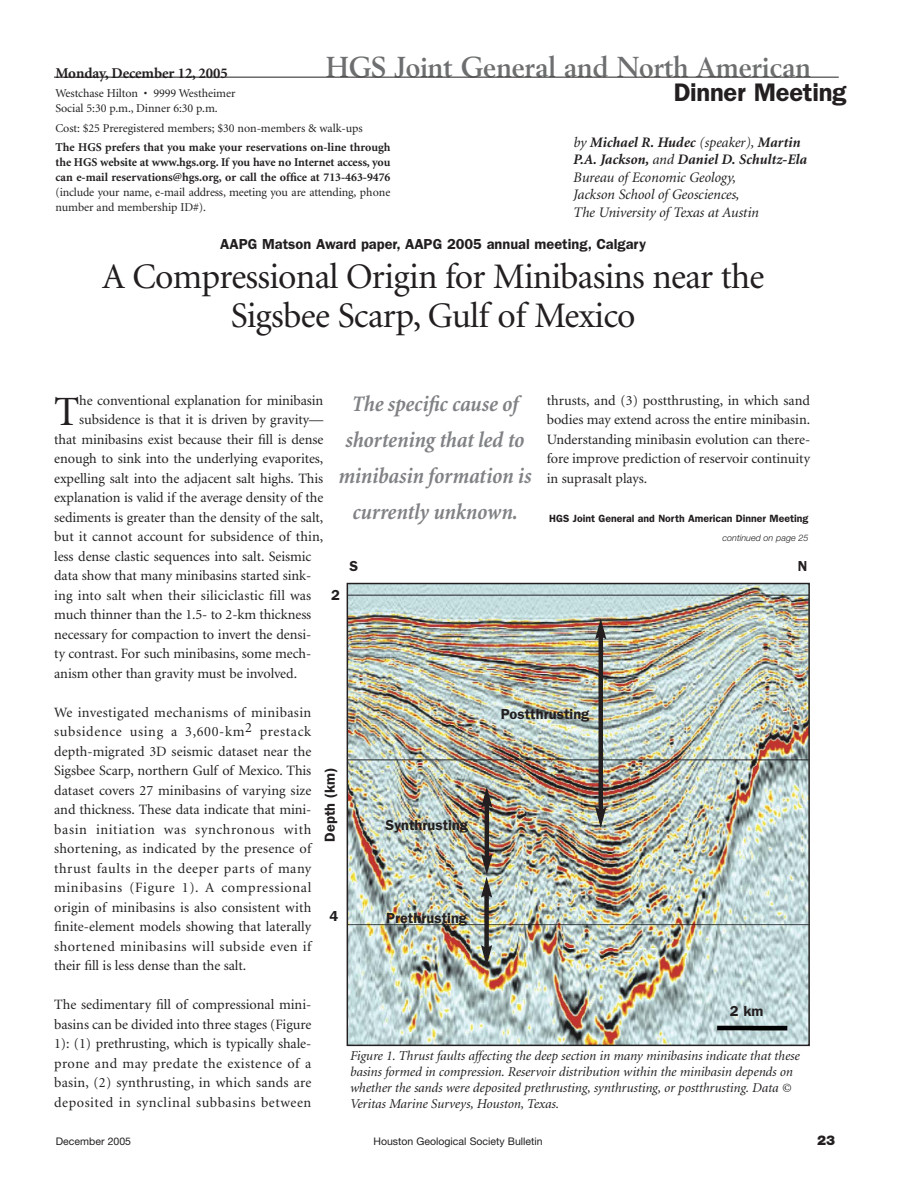
<style>
.page{position:relative;width:918px;height:1188px;background:#fff}
.page>*{position:absolute;margin:0;border:0;box-sizing:border-box;transform-origin:0 0}
.t1{font:41.7px "Minion";color:#231f20}
.t2{font:36px/39px "Minion";letter-spacing:-.02em;color:#231f20;text-align:center}
.t3{font:700 28.5px "Berling";color:#6d6e70;scale:.95 1}
.t4{font:600 25.5px "Franklin Gothic";letter-spacing:-.01em;color:#231f20}
.t5{font:italic 700 condensed 22.5px/36px "Minion";letter-spacing:-.015em;color:#808285;text-align:center}
.t6{font:700 15px "Minion";letter-spacing:-.005em;color:#231f20}
.t7{font:italic 14.55px/17.4px "Minion";letter-spacing:-.005em;color:#231f20}
.t8{font:600 14.55px "Franklin Gothic";color:#231f20}
.t9{font:14.25px/19.5px "Minion";letter-spacing:-.005em;color:#231f20;text-align:justify}
.t10{font:14.25px "Minion";letter-spacing:.015em;color:#231f20}
.t11{font:italic 13.5px/16.2px "Minion";letter-spacing:-.005em;color:#231f20}
.t12{font:900 13.5px "Helvetica Neue";color:#231f20}
.t13{font:12px/15px "Minion";letter-spacing:-.005em;color:#231f20}
.t14{font:700 12px/15px "Minion";color:#231f20;text-align:justify}
.t15{font:10.5px "Helvetica Neue";color:#231f20}
.t16{font:600 10.5px "Franklin Gothic";color:#231f20}
.t17{font:italic 300 9px "Helvetica Neue";color:#231f20}
.s1{font-weight:700}
</style>
<div class="page">
<img style="left:350px;top:586px;width:457px;height:457px">
<div style="left:347px;top:583px;width:463px;height:463px;border:2px solid #231f20"></div>
<hr style="left:54px;top:77px;width:785px;height:1px;background:#231f20">
<div style="left:598px;top:635px;width:5px;height:176px;background:#231f20"></div>
<svg style="left:595px;top:618px;width:11px;height:21px"></svg>
<svg style="left:595px;top:807px;width:11px;height:21px"></svg>
<div style="left:484px;top:894px;width:5px;height:55px;background:#231f20"></div>
<svg style="left:481px;top:945px;width:11px;height:21px"></svg>
<hr style="left:485px;top:804px;width:4px;height:54px;background:#231f20">
<svg style="left:481px;top:787px;width:11px;height:21px"></svg>
<svg style="left:481px;top:854px;width:11px;height:44px"></svg>
<h3 class="t3" style="left:326px;top:55px;width:512px">HGS Joint General and North American</h3>
<h3 class="t4" style="left:674px;top:84px;width:174px">Dinner Meeting</h3>
<p class="t6" style="left:56px;top:67px;width:174px">Monday, December 12, 2005</p>
<p class="t13" style="left:56px;top:87px;width:181px">Westchase Hilton • 9999 Westheimer<br>Social 5:30 p.m., Dinner 6:30 p.m.</p>
<p class="t13" style="left:56px;top:122px;width:309px">Cost: $25 Preregistered members; $30 non-members &amp; walk-ups</p>
<p class="t14" style="left:56px;top:141px;width:337px">The HGS prefers that you make your reservations on-line through the HGS website at www.hgs.org. If you have no Internet access, you can e-mail reservations@hgs.org, or call the office at 713-463-9476</p>
<p class="t13" style="left:56px;top:186px;width:337px">(include your name, e-mail address, meeting you are attending, phone number and membership ID#).</p>
<p class="t7" style="left:573px;top:135px;width:235px">by <span class="s1">Michael R. Hudec</span> (speaker), <span class="s1">Martin P.A. Jackson,</span> and <span class="s1">Daniel D. Schultz-Ela </span>Bureau of Economic Geology,<br>Jackson School of Geosciences,<br>The University of Texas at Austin</p>
<p class="t8" style="left:220px;top:239px;width:428px">AAPG Matson Award paper, AAPG 2005 annual meeting, Calgary</p>
<h2 class="t2" style="left:102px;top:260px;width:664px">A Compressional Origin for Minibasins near the<br>Sigsbee Scarp, Gulf of Mexico</h2>
<h3 class="t5" style="left:338px;top:388px;width:195px">The specific cause of shortening that led to minibasin formation is currently unknown.</h3>
<p class="t9" style="left:547px;top:392px;width:265px">thrusts, and (3) postthrusting, in which sand bodies may extend across the entire minibasin.<br>Understanding minibasin evolution can there&shy;fore improve prediction of reservoir continuity in suprasalt plays.</p>
<h1 class="t1" style="left:54px;top:395px;width:27px">T</h1>
<p class="t9" style="left:79px;top:392px;width:246px">he conventional explanation for minibasin</p>
<p class="t9" style="left:79px;top:411px;width:246px">subsidence is that it is driven by gravity—</p>
<p class="t9" style="left:54px;top:431px;width:271px">that minibasins exist because their fill is dense</p>
<p class="t9" style="left:54px;top:450px;width:271px">enough to sink into the underlying evaporites,</p>
<p class="t9" style="left:54px;top:470px;width:271px">expelling salt into the adjacent salt highs. This</p>
<p class="t9" style="left:54px;top:489px;width:271px">explanation is valid if the average density of the</p>
<p class="t9" style="left:54px;top:509px;width:271px">sediments is greater than the density of the salt,</p>
<p class="t9" style="left:54px;top:528px;width:271px">but it cannot account for subsidence of thin,</p>
<p class="t9" style="left:54px;top:548px;width:259px">less dense clastic sequences into salt. Seismic</p>
<p class="t9" style="left:54px;top:567px;width:259px">data show that many minibasins started sink-</p>
<p class="t10" style="left:54px;top:590px;width:259px">ing into salt when their siliciclastic fill was</p>
<p class="t9" style="left:54px;top:606px;width:259px">much thinner than the 1.5- to 2-km thickness</p>
<p class="t9" style="left:54px;top:626px;width:259px">necessary for compaction to invert the densi-</p>
<p class="t9" style="left:54px;top:645px;width:259px">ty contrast. For such minibasins, some mech-</p>
<p class="t9" style="left:54px;top:665px;width:244px">anism other than gravity must be involved.</p>
<p class="t9" style="left:54px;top:704px;width:259px">We investigated mechanisms of minibasin subsidence using a 3,600-km2 prestack depth-migrated 3D seismic dataset near the Sigsbee Scarp, northern Gulf of Mexico. This dataset covers 27 minibasins of varying size and thickness. These data indicate that mini&shy;basin initiation was synchronous with shortening, as indicated by the presence of thrust faults in the deeper parts of many minibasins (Figure 1). A compressional origin of minibasins is also consistent with finite-element models showing that laterally shortened minibasins will subside even if their fill is less dense than the salt.</p>
<p class="t9" style="left:54px;top:996px;width:259px">The sedimentary fill of compressional mini&shy;basins can be divided into three stages (Figure 1): (1) prethrusting, which is typically shale&shy;prone and may predate the existence of a basin, (2) synthrusting, in which sands are deposited in synclinal subbasins between</p>
<p class="t16" style="left:549px;top:515px;width:261px">HGS Joint General and North American Dinner Meeting</p>
<p class="t17" style="left:723px;top:535px;width:87px">continued on page 25</p>
<p class="t8" style="left:349px;top:561px;width:10px">S</p>
<p class="t8" style="left:798px;top:561px;width:11px">N</p>
<p class="t8" style="left:331px;top:590px;width:10px">2</p>
<p class="t8" style="left:501px;top:709px;width:90px">Postthrusting</p>
<p class="t8" style="left:325px;top:842px;width:76px;rotate:-90deg">Depth (km)</p>
<p class="t8" style="left:385px;top:820px;width:84px">Synthrusting</p>
<p class="t8" style="left:330px;top:911px;width:10px">4</p>
<p class="t8" style="left:386px;top:913px;width:82px">Prethrusting</p>
<p class="t8" style="left:730px;top:1006px;width:35px">2 km</p>
<p class="t11" style="left:350px;top:1048px;width:451px">Figure 1. Thrust faults affecting the deep section in many minibasins indicate that these basins formed in compression. Reservoir distribution within the minibasin depends on whether the sands were deposited prethrusting, synthrusting, or postthrusting. Data © Veritas Marine Surveys, Houston, Texas.</p>
<p class="t15" style="left:56px;top:1138px;width:77px">December 2005</p>
<p class="t15" style="left:374px;top:1138px;width:171px">Houston Geological Society Bulletin</p>
<p class="t12" style="left:817px;top:1135px;width:19px">23</p>
</div>
